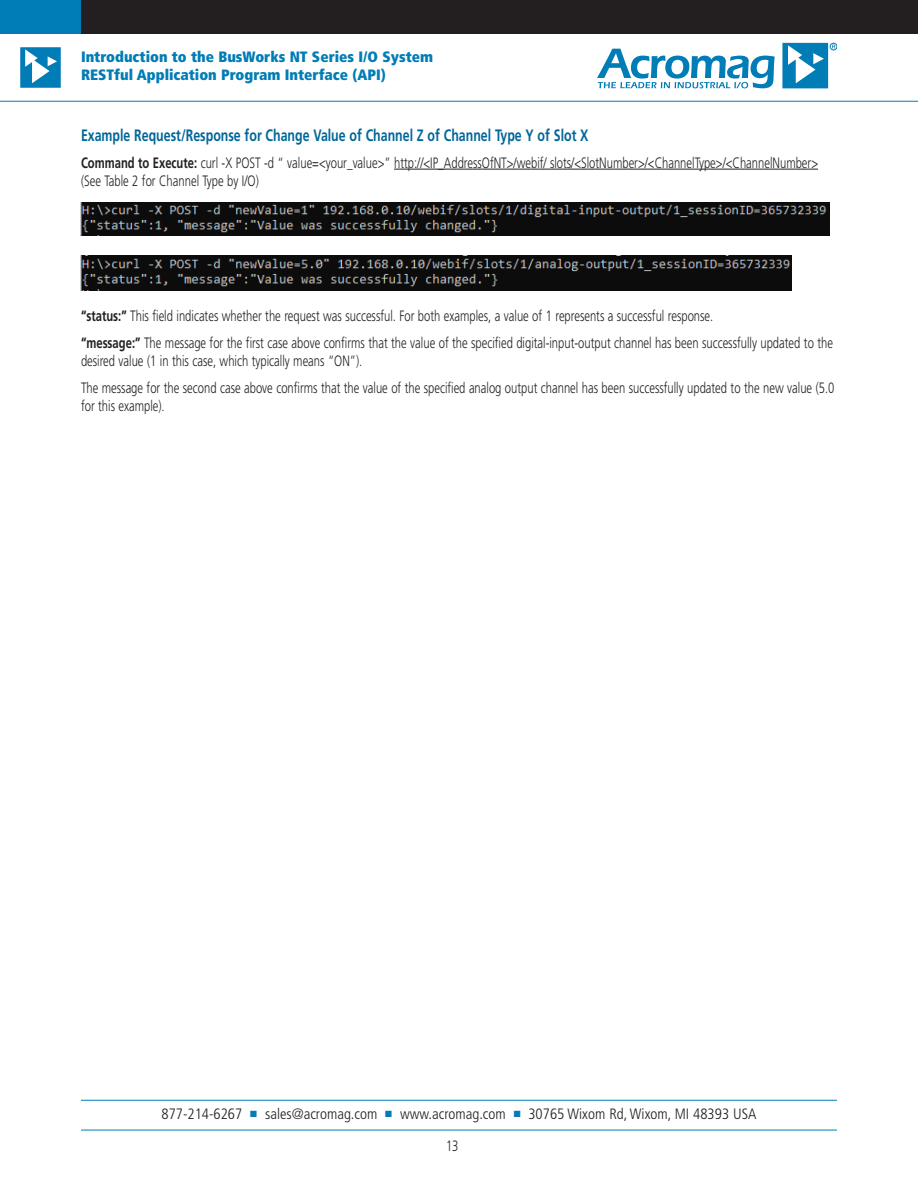
<style>
.page{position:relative;width:918px;height:1188px;background:#fff}
.page>*{position:absolute;margin:0;border:0;box-sizing:border-box;transform-origin:0 0}
.Header_-_Overview-desc{font:700 16.5px "Frutiger LT Pro";color:#069;scale:.75 1}
.Bodytext{font:300 15px/18px "Frutiger LT Pro";color:#231f20;scale:.75 1}
.t1{font:900 condensed 15px/18px "Frutiger LT Pro";color:#007cb6}
.t2{font:300 condensed 15px "Frutiger LT Pro";color:#231f20}
.s1{font-weight:700}
.s2{color:#007cb6}
</style>
<div class="page">
<div style="left:0;top:0;width:81px;height:33px;background:#007cb6"></div>
<div style="left:81px;top:0;width:837px;height:34px;background:#231f20"></div>
<hr style="left:394px;top:169px;width:424px;height:1px;background:#231f20">
<img style="left:81px;top:202px;width:749px;height:33px">
<img style="left:81px;top:255px;width:711px;height:35px">
<hr style="left:81px;top:1100px;width:756px;height:1px;background:#007cb6">
<hr style="left:81px;top:1130px;width:756px;height:1px;background:#007cb6">
<hr style="left:0;top:101px;width:918px;height:1px;background:#007cb6">
<div style="left:830px;top:43px;width:7px;height:7px;border:1px solid #007cb6;border-radius:50%"></div>
<svg style="left:782px;top:43px;width:53px;height:45px"></svg>
<svg style="left:597px;top:49px;width:178px;height:39px"></svg>
<svg style="left:20px;top:47px;width:41px;height:41px"></svg>
<p class="t1" style="left:81px;top:48px;width:354px">Introduction to the BusWorks NT Series I/O System<br>RESTful Application Program Interface (API)</p>
<p class="Header_-_Overview-desc" style="left:81px;top:125px;width:678px">Example Request/Response for Change Value of Channel Z of Channel Type Y of Slot X</p>
<p class="Bodytext" style="left:81px;top:154px;width:984px"><span class="s1">Command to Execute:</span> curl -X POST -d “ value=&lt;your_value&gt;” http://&lt;IP_AddressOfNT&gt;/webif/ slots/&lt;SlotNumber&gt;/&lt;ChannelType&gt;/&lt;ChannelNumber&gt; (See Table 2 for Channel Type by I/O)</p>
<p class="Bodytext" style="left:81px;top:307px;width:845px"><span class="s1">“status:”</span> This field indicates whether the request was successful. For both examples, a value of 1 represents a successful response.</p>
<p class="Bodytext" style="left:81px;top:334px;width:1004px"><span class="s1">“message:”</span> The message for the first case above confirms that the value of the specified digital-input-output channel has been successfully updated to the desired value (1 in this case, which typically means “ON”).</p>
<p class="Bodytext" style="left:81px;top:379px;width:1006px">The message for the second case above confirms that the value of the specified analog output channel has been successfully updated to the new value (5.0 for this example).</p>
<p class="t2" style="left:161px;top:1105px;width:597px">877-214-6267 <span class="s2">■</span> sales@acromag.com <span class="s2">■</span> www.acromag.com <span class="s2">■</span> 30765 Wixom Rd, Wixom, MI 48393 USA</p>
<p class="Bodytext" style="left:446px;top:1137px;width:18px">13</p>
</div>
